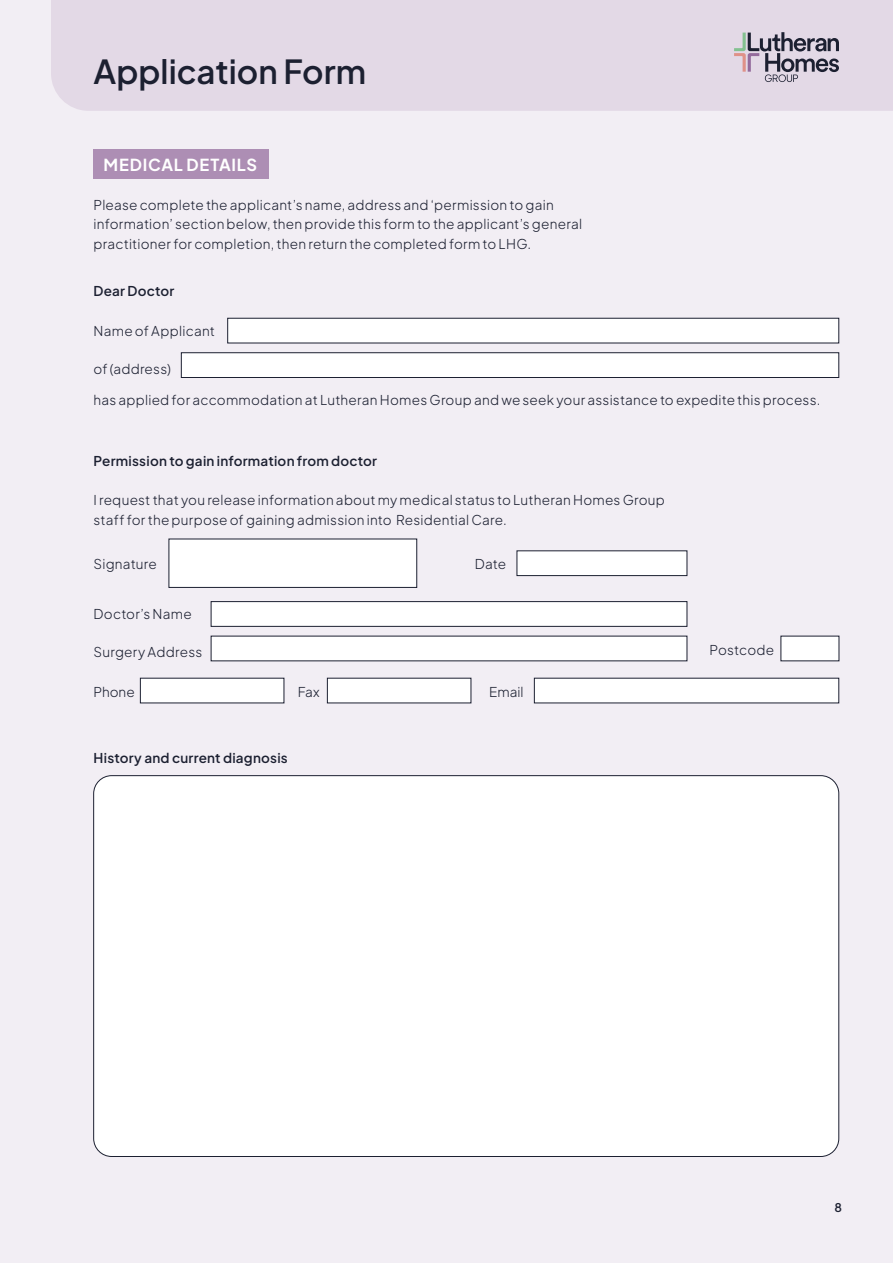
<style>
.page{position:relative;width:893px;height:1263px;background:#f2eef4}
.page>*{position:absolute;margin:0;border:0;box-sizing:border-box;transform-origin:0 0}
.t1{font:600 33px "Plus Jakarta Sans";color:#1c2031}
.t2{font:700 16.5px "Plus Jakarta Sans";letter-spacing:.045em;color:#fff}
.t3{font:300 13.5px/19.5px "Plus Jakarta Sans";letter-spacing:.02em;color:#1c2031}
.t4{font:600 13.5px "Plus Jakarta Sans";letter-spacing:.015em;color:#1c2031}
.t5{font:600 12px "Plus Jakarta Sans";color:#1c2031}
</style>
<div class="page">
<div style="left:51px;top:0;width:842px;height:111px;background:#e3d9e6"></div>
<svg style="left:734px;top:32px;width:105px;height:50px;background:#aea7b4"></svg>
<div style="left:94px;top:150px;width:175px;height:29px;background:#ad8eb4"></div>
<div style="left:227px;top:318px;width:612px;height:25px;background:#fff;border:1px solid #1c2031"></div>
<div style="left:211px;top:601px;width:476px;height:25px;background:#fff;border:1px solid #1c2031"></div>
<div style="left:181px;top:353px;width:658px;height:25px;background:#fff;border:1px solid #1c2031"></div>
<div style="left:94px;top:776px;width:745px;height:380px;background:#fff;border-radius:18px"></div>
<div style="left:211px;top:636px;width:476px;height:25px;background:#fff"></div>
<div style="left:517px;top:551px;width:170px;height:25px;background:#fff;border:1px solid #1c2031"></div>
<div style="left:169px;top:539px;width:248px;height:49px;background:#fff;border:1px solid #1c2031"></div>
<div style="left:781px;top:636px;width:58px;height:25px;background:#fff"></div>
<div style="left:140px;top:678px;width:144px;height:25px;background:#fff"></div>
<div style="left:534px;top:678px;width:305px;height:25px;background:#fff"></div>
<div style="left:327px;top:678px;width:144px;height:25px;background:#fff"></div>
<h1 class="t1" style="left:94px;top:43px;width:274px">Application Form</h1>
<p class="t2" style="left:103px;top:150px;width:155px">MEDICAL DETAILS</p>
<p class="t3" style="left:94px;top:194px;width:490px">Please complete the applicant’s name, address and ‘permission to gain information’ section below, then provide this form to the applicant’s general practitioner for completion, then return the completed form to LHG.</p>
<p class="t4" style="left:94px;top:279px;width:82px">Dear Doctor</p>
<p class="t3" style="left:94px;top:319px;width:123px">Name of Applicant</p>
<p class="t3" style="left:94px;top:358px;width:79px">of (address)</p>
<p class="t3" style="left:94px;top:388px;width:728px">has applied for accommodation at Lutheran Homes Group and we seek your assistance to expedite this process.</p>
<p class="t4" style="left:94px;top:449px;width:285px">Permission to gain information from doctor</p>
<p class="t3" style="left:94px;top:489px;width:573px">I request that you release information about my medical status to Lutheran Homes Group staff for the purpose of gaining admission into Residential Care.</p>
<p class="t3" style="left:94px;top:553px;width:65px">Signature</p>
<p class="t3" style="left:475px;top:553px;width:33px">Date</p>
<p class="t3" style="left:94px;top:603px;width:100px">Doctor’s Name</p>
<p class="t3" style="left:94px;top:641px;width:110px">Surgery Address</p>
<p class="t3" style="left:93px;top:681px;width:43px">Phone</p>
<p class="t3" style="left:298px;top:681px;width:23px">Fax</p>
<p class="t3" style="left:489px;top:681px;width:36px">Email</p>
<p class="t4" style="left:94px;top:746px;width:196px">History and current diagnosis</p>
<p class="t3" style="left:710px;top:639px;width:66px">Postcode</p>
<p class="t5" style="left:834px;top:1197px;width:9px">8</p>
</div>
